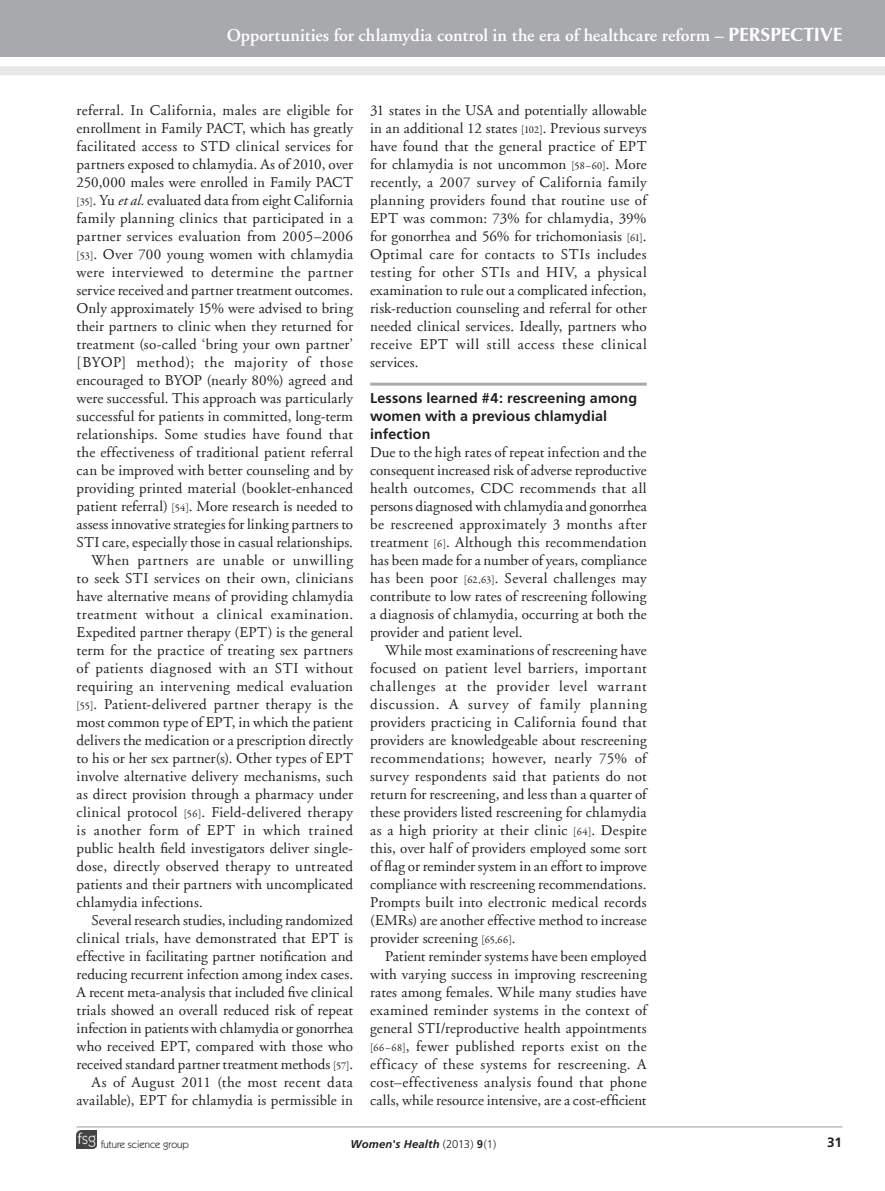
<style>
.page{position:relative;width:885px;height:1191px;background:#fff}
.page>*{position:absolute;margin:0;border:0;box-sizing:border-box;transform-origin:0 0}
.t1{font:600 18px "Adobe Garamond";color:#fff}
.bodyindent{font:15px/18px "Adobe Garamond";letter-spacing:.01em;color:#231f20;text-align:justify}
.bodyfirst{font:15px/18px "Adobe Garamond";letter-spacing:.01em;color:#231f20;text-align:justify}
.crosshead1{font:700 14.25px/18px "Frutiger";letter-spacing:.01em;color:#231f20}
.t2{font:700 13.5px "Frutiger";color:#231f20}
.t3{font:italic 700 11.25px "Frutiger";letter-spacing:.015em;color:#231f20}
.t4{font:10.5px "Itc Kabel";color:#231f20}
.s1{font-family:"Iris UPC Bold";font-weight:400;font-size:30px}
.s2{font-family:"Garamond Premr Pro";font-size:10.5px}
.s3{font-style:italic}
.s4{font-weight:300;font-style:normal}
.s5{font-style:normal}
</style>
<div class="page">
<hr style="left:77px;top:1126px;width:765px;height:1px;background:#a8a9ad">
<div style="left:0;top:0;width:884px;height:57px;background:#a8a9ad"></div>
<div style="left:0;top:66px;width:884px;height:9px;background:#e6e7e9"></div>
<img style="left:77px;top:1130px;width:19px;height:18px">
<hr style="left:370px;top:383px;width:276px;height:3px;background:#a8a9ad">
<p class="t1" style="left:227px;top:26px;width:617px">Opportunities for chlamydia control in the era of healthcare reform – <span class="s1">PERSPECTIVE</span></p>
<p class="bodyindent" style="left:77px;top:101px;width:278px">referral. In California, males are eligible for enrollment in Family PACT, which has greatly facilitated access to STD clinical services for partners exposed to chlamydia. As of 2010, over 250,000 males were enrolled in Family PACT <span class="s2">[35]</span>. Yu <span class="s3">et al.</span> evaluated data from eight California family planning clinics that participated in a partner services evaluation from 2005–2006 <span class="s2">[53]</span>. Over 700 young women with chlamydia were interviewed to determine the partner service received and partner treatment outcomes.<br>Only approximately 15% were advised to bring their partners to clinic when they returned for treatment (so-called ‘bring your own partner’ [BYOP] method); the majority of those encouraged to BYOP (nearly 80%) agreed and were successful. This approach was particularly successful for patients in committed, long-term relationships. Some studies have found that the effectiveness of traditional patient referral can be improved with better counseling and by providing printed material (booklet-enhanced patient referral) <span class="s2">[54]</span>. More research is needed to assess innovative strategies for linking partners to STI care, especially those in casual relationships.</p>
<p class="bodyindent" style="left:77px;top:551px;width:278px;text-indent:15px">When partners are unable or unwilling to seek STI services on their own, clinicians have alternative means of providing chlamydia treatment without a clinical examination.<br>Expedited partner therapy (EPT) is the general term for the practice of treating sex partners of patients diagnosed with an STI without requiring an intervening medical evaluation <span class="s2">[55]</span>. Patient‑delivered partner therapy is the most common type of EPT, in which the patient delivers the medication or a prescription directly to his or her sex partner(s). Other types of EPT involve alternative delivery mechanisms, such as direct provision through a pharmacy under clinical protocol <span class="s2">[56]</span>. Field-delivered therapy is another form of EPT in which trained public health field investigators deliver single&shy;dose, directly observed therapy to untreated patients and their partners with uncomplicated chlamydia infections.</p>
<p class="bodyindent" style="left:77px;top:911px;width:278px;text-indent:15px">Several research studies, including randomized clinical trials, have demonstrated that EPT is effective in facilitating partner notification and reducing recurrent infection among index cases.<br>A recent meta-analysis that included five clinical trials showed an overall reduced risk of repeat infection in patients with chlamydia or gonorrhea who received EPT, compared with those who received standard partner treatment methods <span class="s2">[57]</span>.</p>
<p class="bodyindent" style="left:77px;top:1073px;width:278px;text-align:right">As of August 2011 (the most recent data available), EPT for chlamydia is permissible in</p>
<p class="bodyindent" style="left:370px;top:101px;width:278px">31 states in the USA and potentially allowable in an additional 12 states <span class="s2">[102]</span>. Previous surveys have found that the general practice of EPT for chlamydia is not uncommon <span class="s2">[58–60]</span>. More recently, a 2007 survey of California family planning providers found that routine use of EPT was common: 73% for chlamydia, 39% for gonorrhea and 56% for trichomoniasis <span class="s2">[61]</span>.<br>Optimal care for contacts to STIs includes testing for other STIs and HIV, a physical examination to rule out a complicated infection, risk-reduction counseling and referral for other needed clinical services. Ideally, partners who receive EPT will still access these clinical services.</p>
<p class="crosshead1" style="left:370px;top:389px;width:268px">Lessons learned #4: rescreening among women with a previous chlamydial infection</p>
<p class="bodyfirst" style="left:370px;top:443px;width:278px">Due to the high rates of repeat infection and the consequent increased risk of adverse reproductive health outcomes, CDC recommends that all persons diagnosed with chlamydia and gonorrhea be rescreened approximately 3 months after treatment <span class="s2">[6]</span>. Although this recommendation has been made for a number of years, compliance has been poor <span class="s2">[62,63]</span>. Several challenges may contribute to low rates of rescreening following a diagnosis of chlamydia, occurring at both the provider and patient level.</p>
<p class="bodyindent" style="left:370px;top:641px;width:278px;text-indent:15px">While most examinations of rescreening have focused on patient level barriers, important challenges at the provider level warrant discussion. A survey of family planning providers practicing in California found that providers are knowledgeable about rescreening recommendations; however, nearly 75% of survey respondents said that patients do not return for rescreening, and less than a quarter of these providers listed rescreening for chlamydia as a high priority at their clinic <span class="s2">[64]</span>. Despite this, over half of providers employed some sort of flag or reminder system in an effort to improve compliance with rescreening recommendations.<br>Prompts built into electronic medical records (EMRs) are another effective method to increase provider screening <span class="s2">[65,66]</span>.</p>
<p class="bodyindent" style="left:370px;top:947px;width:278px;text-indent:15px">Patient reminder systems have been employed with varying success in improving rescreening rates among females. While many studies have examined reminder systems in the context of general STI/reproductive health appointments <span class="s2">[66–68]</span>, fewer published reports exist on the efficacy of these systems for rescreening. A cost–effectiveness analysis found that phone calls, while resource intensive, are a cost-efficient</p>
<p class="t4" style="left:101px;top:1138px;width:90px">future science group</p>
<p class="t3" style="left:350px;top:1137px;width:147px">Women's Health <span class="s4">(2013)</span> <span class="s5">9</span><span class="s4">(1)</span></p>
<p class="t2" style="left:827px;top:1134px;width:17px">31</p>
</div>
